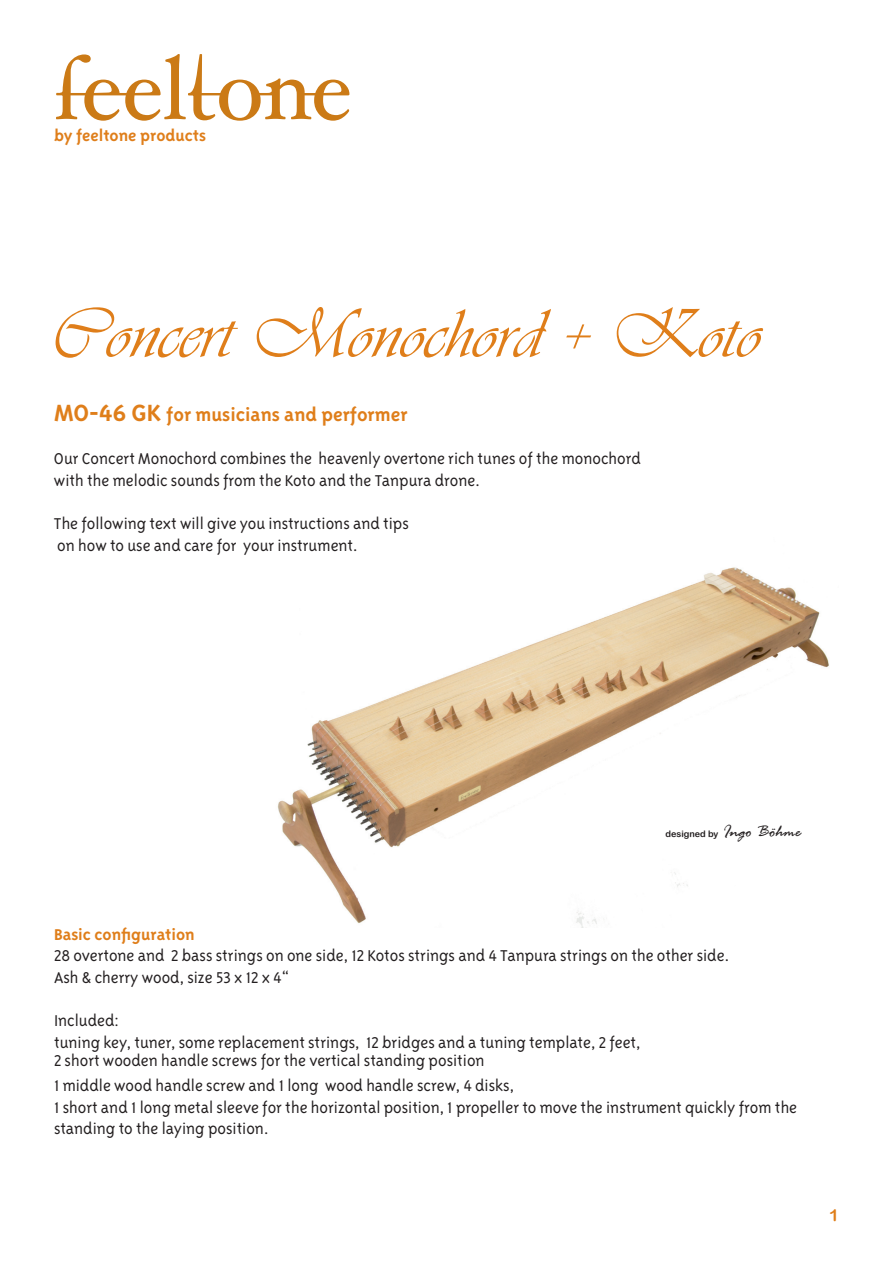
<style>
.page{position:relative;width:893px;height:1263px;background:#fff}
.page>*{position:absolute;margin:0;border:0;box-sizing:border-box;transform-origin:0 0}
.t1{font:72px "Vivaldii";color:#df7e1a}
.t2{font:21px "Triplex Sans Bold Lin";color:#df7e1a}
.t3{font:18px/21.6px "Triplex Sans Light Lin";color:#231f20}
.t4{font:18px "Triplex Sans Bold Lin";color:#df7e1a}
.t5{font:16.5px "Arial Rounded MT Bold";color:#df7e1a}
.t6{font:9px "Arial Rounded MT Bold";color:#231f20}
.s1{font-size:27px}
.s2{font-family:"Rage";font-style:italic;font-size:18px}
</style>
<div class="page">
<svg style="left:56px;top:54px;width:293px;height:67px"></svg>
<img style="left:277px;top:567px;width:552px;height:360px">
<p class="t4" style="left:54px;top:126px;width:153px">by feeltone products</p>
<h1 class="t1" style="left:51px;top:292px;width:711px">Concert Monochord + Koto</h1>
<p class="t2" style="left:54px;top:403px;width:355px"><span class="s1">MO-46 GK</span> for musicians and performer</p>
<p class="t3" style="left:54px;top:448px;width:588px">Our Concert Monochord combines the heavenly overtone rich tunes of the monochord with the melodic sounds from the Koto and the Tanpura drone.</p>
<p class="t3" style="left:54px;top:513px;width:356px">The following text will give you instructions and tips on how to use and care for your instrument.</p>
<p class="t6" style="left:665px;top:828px;width:137px">designed by <span class="s2">Ingo Böhme</span></p>
<p class="t4" style="left:54px;top:924px;width:142px">Basic configuration</p>
<p class="t3" style="left:54px;top:945px;width:676px">28 overtone and 2 bass strings on one side, 12 Kotos strings and 4 Tanpura strings on the other side.<br>Ash &amp; cherry wood, size 53 x 12 x 4“</p>
<p class="t3" style="left:54px;top:1010px;width:588px">Included:<br>tuning key, tuner, some replacement strings, 12 bridges and a tuning template, 2 feet,</p>
<p class="t3" style="left:54px;top:1047px;width:462px;line-height:25.2px">2 short wooden handle screws for the vertical standing position<br>1 middle wood handle screw and 1 long wood handle screw, 4 disks,</p>
<p class="t3" style="left:54px;top:1096px;width:745px">1 short and 1 long metal sleeve for the horizontal position, 1 propeller to move the instrument quickly from the standing to the laying position.</p>
<p class="t5" style="left:829px;top:1205px;width:11px">1</p>
</div>
